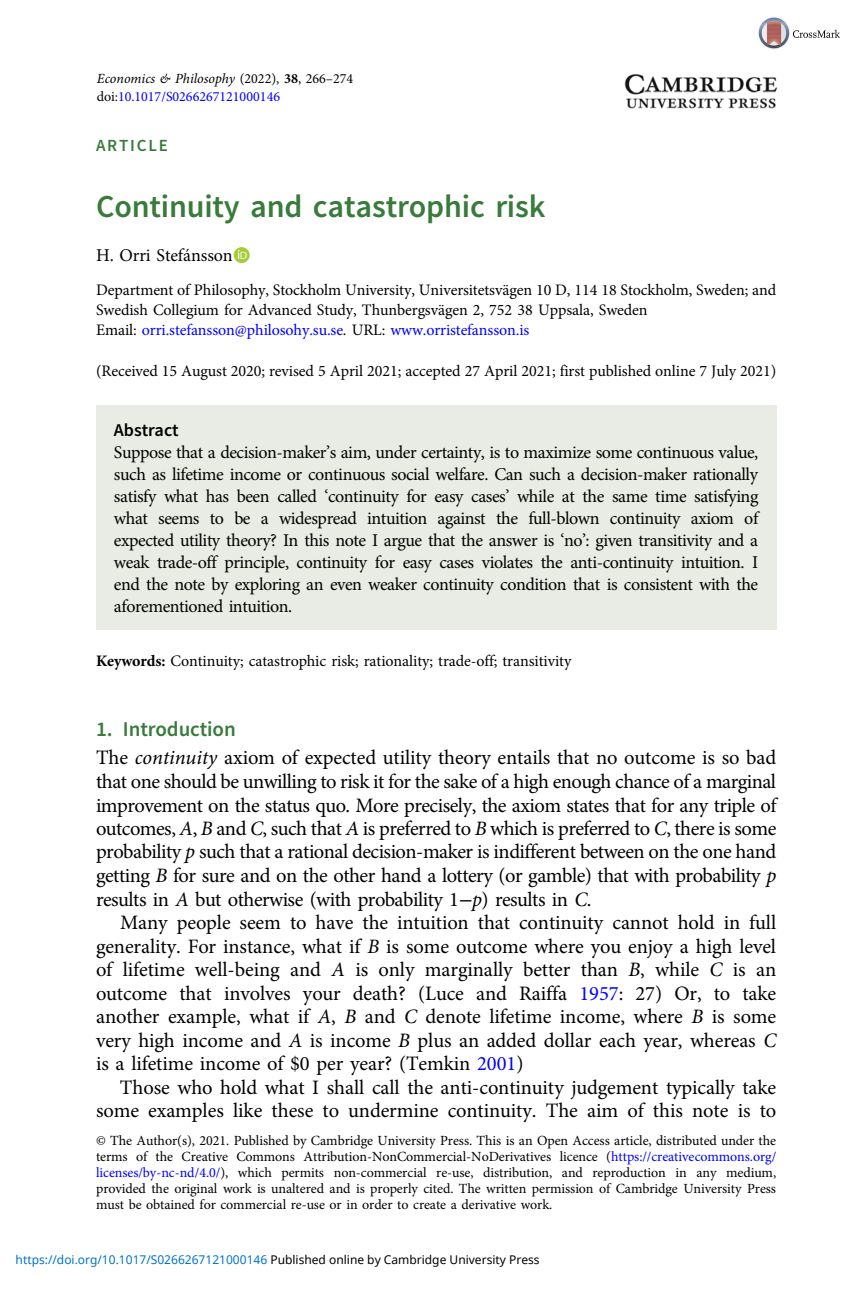
<style>
.page{position:relative;width:862px;height:1293px;background:#fff}
.page>*{position:absolute;margin:0;border:0;box-sizing:border-box;transform-origin:0 0}
.t1{font:32px "Adv OT031 da 8 bf";color:#387b3b}
.t2{font:21px "Adv OT031 da 8 bf";color:#387b3b}
.t3{font:20.6px/23.6px "Adv OT1 ef 757 c 0";color:#000;text-align:justify}
.t4{font:18px/22px "Adv OT1 ef 757 c 0";letter-spacing:-.02em;color:#000;text-align:justify}
.t5{font:18px "Adv OT1 ef 757 c 0";color:#000}
.t6{font:18px "Adv OT031 da 8 bf";color:#000}
.t7{font:17px "Adv OT031 da 8 bf";letter-spacing:.11em;color:#387b3b}
.t8{font:16px/20px "Adv OT1 ef 757 c 0";color:#000}
.t9{font:14px/16px "Adv OT1 ef 757 c 0";color:#000;text-align:justify}
.t10{font:14px "Adv OT7 d 6 df 7 ab.I";color:#000}
.t11{font:14px "Adv OT1 ef 757 c 0";color:#00f}
.t12{font:12px "Noto Sans";color:#0172cf}
.s1{font-family:"Adv OT1 ef 757 c 0"}
.s2{font-family:"Adv O Tb 65 e 897 d.B"}
.s3{color:#000}
.s4{color:#00f}
.s5{font-style:inherit}
.s6{font-family:"Adv OT7 d 6 df 7 ab.I"}
.s7{font-family:"Adv OT8608 a 8 d 1"}
</style>
<div class="page">
<div style="left:234px;top:247px;width:16px;height:16px;background:#a6ce39;border-radius:50%"></div>
<svg style="left:238px;top:250px;width:9px;height:9px"></svg>
<div style="left:96px;top:405px;width:680px;height:224px;background:#e9ece5"></div>
<img style="left:625px;top:73px;width:152px;height:36px">
<img style="left:758px;top:17px;width:82px;height:32px">
<p class="t10" style="left:97px;top:73px;width:258px">Economics &amp; Philosophy <span class="s1">(2022),</span> <span class="s2">38</span><span class="s1">, 266</span><span class="s1">–</span><span class="s1">274</span></p>
<p class="t11" style="left:97px;top:91px;width:185px"><span class="s3">doi:</span>10.1017/S0266267121000146</p>
<p class="t7" style="left:96px;top:139px;width:73px">ARTICLE</p>
<h1 class="t1" style="left:96px;top:195px;width:451px">Continuity and catastrophic risk</h1>
<p class="t5" style="left:96px;top:249px;width:138px">H. Orri Stefánsson</p>
<p class="t8" style="left:96px;top:282px;width:682px">Department of Philosophy, Stockholm University, Universitetsvägen 10 D, 114 18 Stockholm, Sweden; and<br>Swedish Collegium for Advanced Study, Thunbergsvägen 2, 752 38 Uppsala, Sweden<br>Email: <span class="s4">orri.stefansson@philosohy.su.se</span>. URL: <span class="s4">www.orristefansson.is</span></p>
<p class="t8" style="left:96px;top:362px;width:682px">(Received 15 August 2020; revised 5 April 2021; accepted 27 April 2021; first published online 7 July 2021)</p>
<p class="t6" style="left:114px;top:423px;width:66px">Abstract</p>
<p class="t4" style="left:114px;top:442px;width:646px">Suppose that a decision-maker<span class="s5">’</span>s aim, under certainty, is to maximize some continuous value, such as lifetime income or continuous social welfare. Can such a decision-maker rationally satisfy what has been called <span class="s5">‘</span>continuity for easy cases<span class="s5">’</span> while at the same time satisfying what seems to be a widespread intuition against the full-blown continuity axiom of expected utility theory? In this note I argue that the answer is <span class="s5">‘</span>no<span class="s5">’</span>: given transitivity and a weak trade-off principle, continuity for easy cases violates the anti-continuity intuition. I end the note by exploring an even weaker continuity condition that is consistent with the aforementioned intuition.</p>
<p class="t8" style="left:96px;top:652px;width:477px"><span class="s2">Keywords:</span> Continuity; catastrophic risk; rationality; trade-off; transitivity</p>
<p class="t2" style="left:96px;top:721px;width:141px">1. Introduction</p>
<p class="t3" style="left:96px;top:748px;width:682px">The <span class="s6">continuity</span> axiom of expected utility theory entails that no outcome is so bad that one should be unwilling to risk it for the sake of a high enough chance of a marginal improvement on the status quo. More precisely, the axiom states that for any triple of outcomes, <span class="s6">A</span>, <span class="s6">B</span> and <span class="s6">C</span>, such that <span class="s6">A</span> is preferred to <span class="s6">B</span> which is preferred to <span class="s6">C</span>, there is some probability <span class="s6">p</span> such that a rational decision-maker is indifferent between on the one hand getting <span class="s6">B</span> for sure and on the other hand a lottery (or gamble) that with probability <span class="s6">p </span>results in <span class="s6">A</span> but otherwise (with probability 1<span class="s7">−</span><span class="s6">p</span>) results in <span class="s6">C</span>.</p>
<p class="t3" style="left:96px;top:912px;width:681px;text-indent:24px">Many people seem to have the intuition that continuity cannot hold in full generality. For instance, what if <span class="s6">B</span> is some outcome where you enjoy a high level of lifetime well-being and <span class="s6">A</span> is only marginally better than <span class="s6">B</span>, while <span class="s6">C</span> is an outcome that involves your death? (Luce and Raiffa <span class="s4">1957</span>: 27) Or, to take another example, what if <span class="s6">A</span>, <span class="s6">B</span> and <span class="s6">C</span> denote lifetime income, where <span class="s6">B</span> is some very high income and <span class="s6">A</span> is income <span class="s6">B</span> plus an added dollar each year, whereas <span class="s6">C </span>is a lifetime income of $0 per year? (Temkin <span class="s4">2001</span>)</p>
<p class="t3" style="left:96px;top:1077px;width:681px;text-align:right">Those who hold what I shall call the anti-continuity judgement typically take some examples like these to undermine continuity. The aim of this note is to</p>
<p class="t9" style="left:96px;top:1134px;width:681px">© The Author(s), 2021. Published by Cambridge University Press. This is an Open Access article, distributed under the terms of the Creative Commons Attribution-NonCommercial-NoDerivatives licence (<span class="s4">https://creativecommons.org/ licenses/by-nc-nd/4.0/</span>), which permits non-commercial re-use, distribution, and reproduction in any medium, provided the original work is unaltered and is properly cited. The written permission of Cambridge University Press must be obtained for commercial re-use or in order to create a derivative work.</p>
<p class="t12" style="left:16px;top:1251px;width:525px">https://doi.org/10.1017/S0266267121000146 <span class="s3">Published online by Cambridge University Press</span></p>
</div>
